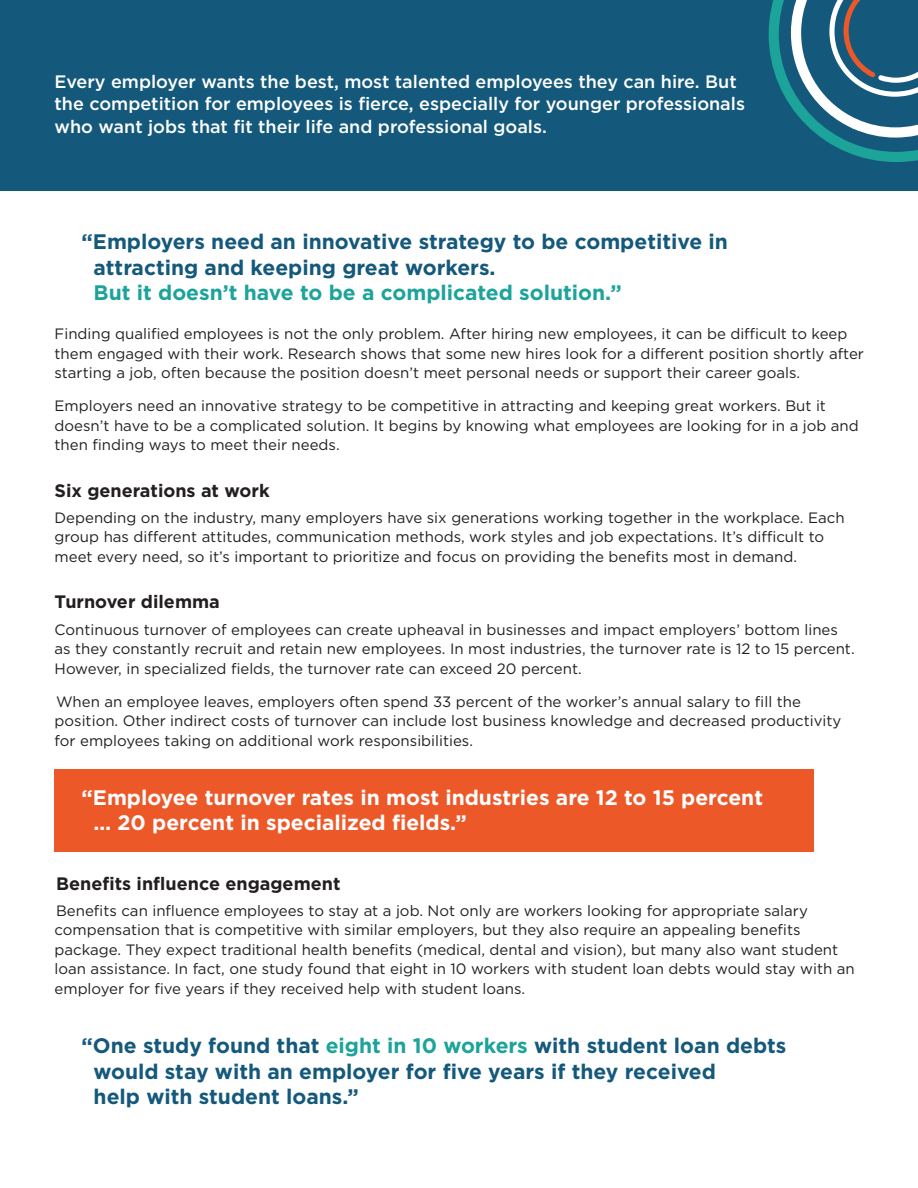
<style>
.page{position:relative;width:918px;height:1188px;background:#fff}
.page>*{position:absolute;margin:0;border:0;box-sizing:border-box;transform-origin:0 0}
.t1{font:700 21px/25.5px "Gotham";color:#14597b}
.t2{font:700 21px/25.5px "Gotham";color:#fff}
.t3{font:700 21px "Gotham";color:#1ca39a}
.t4{font:500 18px/22.5px "Gotham";color:#fff}
.t5{font:700 18px "Gotham";color:#231f20}
.t6{font:15px/19.5px "Gotham";color:#231f20}
.s1{color:#1ca39a}
</style>
<div class="page">
<div style="left:54px;top:770px;width:759px;height:82px;background:#ed5828"></div>
<div style="left:0;top:0;width:918px;height:191px;background:#14597b"></div>
<svg style="left:769px;top:0;width:149px;height:162px"></svg>
<p class="t4" style="left:55px;top:70px;width:692px">Every employer wants the best, most talented employees they can hire. But the competition for employees is fierce, especially for younger professionals who want jobs that fit their life and professional goals.</p>
<h1 class="t1" style="left:94px;top:229px;width:636px;text-indent:-12px">“Employers need an innovative strategy to be competitive in attracting and keeping great workers.</h1>
<h1 class="t3" style="left:94px;top:279px;width:530px">But it doesn’t have to be a complicated solution.”</h1>
<p class="t6" style="left:55px;top:324px;width:811px">Finding qualified employees is not the only problem. After hiring new employees, it can be difficult to keep them engaged with their work. Research shows that some new hires look for a different position shortly after starting a job, often because the position doesn’t meet personal needs or support their career goals.</p>
<p class="t6" style="left:55px;top:396px;width:806px">Employers need an innovative strategy to be competitive in attracting and keeping great workers. But it doesn’t have to be a complicated solution. It begins by knowing what employees are looking for in a job and then finding ways to meet their needs.</p>
<p class="t5" style="left:55px;top:478px;width:217px">Six generations at work</p>
<p class="t6" style="left:55px;top:508px;width:792px">Depending on the industry, many employers have six generations working together in the workplace. Each group has different attitudes, communication methods, work styles and job expectations. It’s difficult to meet every need, so it’s important to prioritize and focus on providing the benefits most in demand.</p>
<p class="t5" style="left:55px;top:590px;width:167px">Turnover dilemma</p>
<p class="t6" style="left:55px;top:619px;width:802px">Continuous turnover of employees can create upheaval in businesses and impact employers’ bottom lines as they constantly recruit and retain new employees. In most industries, the turnover rate is 12 to 15 percent.<br>However, in specialized fields, the turnover rate can exceed 20 percent.</p>
<p class="t6" style="left:55px;top:691px;width:788px">When an employee leaves, employers often spend 33 percent of the worker’s annual salary to fill the position. Other indirect costs of turnover can include lost business knowledge and decreased productivity for employees taking on additional work responsibilities.</p>
<h1 class="t2" style="left:94px;top:785px;width:671px;text-indent:-12px">“Employee turnover rates in most industries are 12 to 15 percent … 20 percent in specialized fields.”</h1>
<p class="t5" style="left:56px;top:871px;width:286px">Benefits influence engagement</p>
<p class="t6" style="left:55px;top:901px;width:802px">Benefits can influence employees to stay at a job. Not only are workers looking for appropriate salary compensation that is competitive with similar employers, but they also require an appealing benefits package. They expect traditional health benefits (medical, dental and vision), but many also want student loan assistance. In fact, one study found that eight in 10 workers with student loan debts would stay with an employer for five years if they received help with student loans.</p>
<h1 class="t1" style="left:94px;top:1033px;width:694px;text-indent:-12px">“One study found that <span class="s1">eight in 10 workers</span> with student loan debts would stay with an employer for five years if they received<br>help with student loans.”</h1>
</div>
